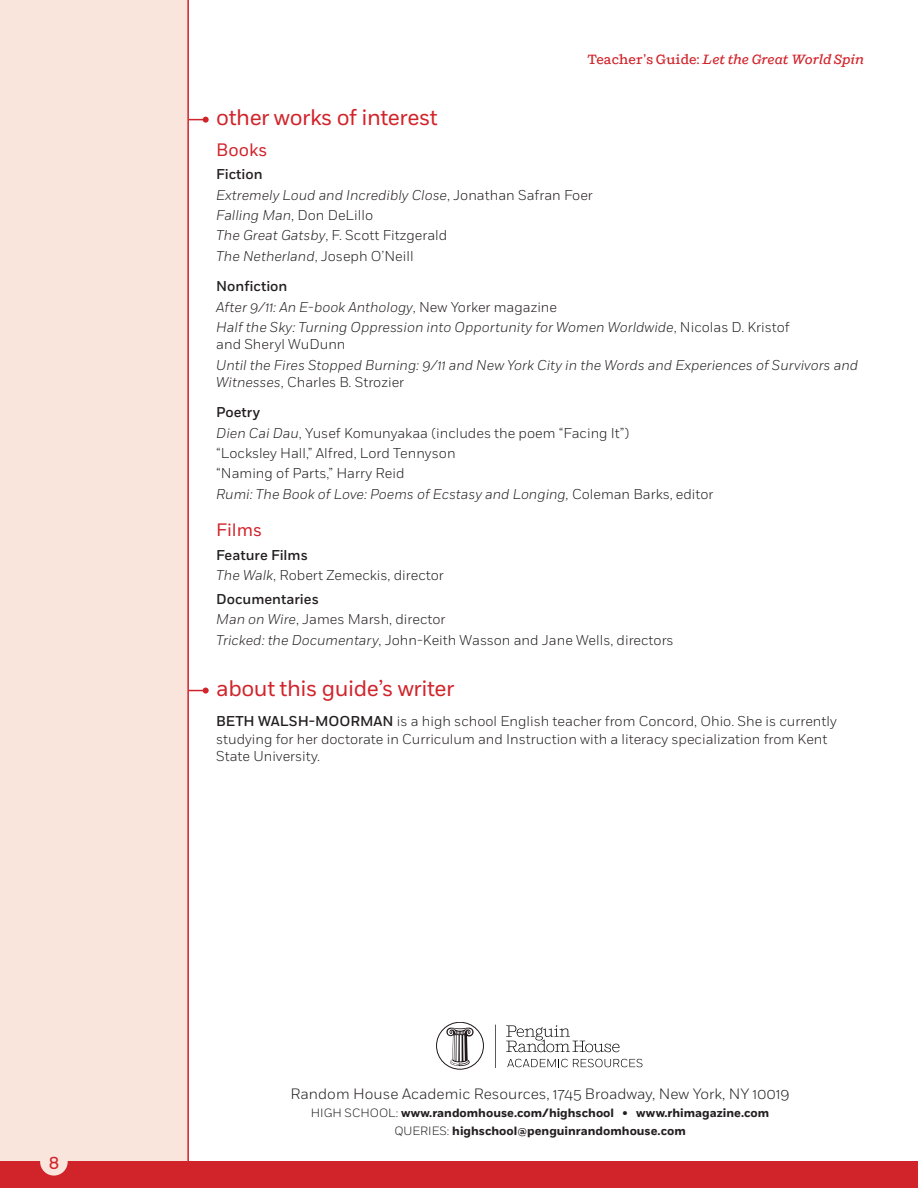
<style>
.page{position:relative;width:918px;height:1188px;background:#fff}
.page>*{position:absolute;margin:0;border:0;box-sizing:border-box;transform-origin:0 0}
.t1{font:22.5px "Fort";letter-spacing:-.02em;color:#d1232a}
.t2{font:18px "Fort";color:#d1232a}
.t3{font:18px "Akzidenz Grotesk BE";color:#d1232a}
.t4{font:300 15px "Fort";color:#231f20}
.t5{font:300 14.25px/20.4px "Fort";color:#231f20}
.t6{font:italic 300 14.25px/20.4px "Fort";color:#231f20}
.t7{font:italic 500 13.5px "Shift";color:#d1232a}
.t8{font:700 12px/18px "Fort";color:#231f20;text-align:center}
.s1{font-style:normal}
.s2{font-weight:500;font-style:normal}
.s3{font-weight:500}
.s4{font-style:italic}
.s5{font-weight:300}
</style>
<div class="page">
<hr style="left:140px;top:690px;width:66px;height:1px;background:#d1232a">
<svg style="left:203px;top:688px;width:6px;height:6px"></svg>
<hr style="left:140px;top:119px;width:66px;height:1px;background:#d1232a">
<svg style="left:203px;top:117px;width:6px;height:6px"></svg>
<div style="left:0;top:0;width:188px;height:1167px;background:#f9e5dc"></div>
<hr style="left:187px;top:0;width:2px;height:1188px;background:#d1232a">
<div style="left:0;top:1162px;width:918px;height:26px;background:#d1232a"></div>
<div style="left:40px;top:1148px;width:28px;height:28px;background:#f9e5dc;border-radius:50%"></div>
<svg style="left:495px;top:1025px;width:147px;height:43px"></svg>
<svg style="left:446px;top:1028px;width:28px;height:39px"></svg>
<div style="left:436px;top:1022px;width:48px;height:48px;border:1px solid #1f171a;border-radius:50%"></div>
<p class="t3" style="left:49px;top:1152px;width:12px">8</p>
<p class="t7" style="left:587px;top:51px;width:278px"><span class="s1">Teacher’s Guide:</span> Let the Great World Spin</p>
<h1 class="t1" style="left:216px;top:104px;width:223px">other works of interest</h1>
<p class="t2" style="left:216px;top:139px;width:53px">Books</p>
<p class="t6" style="left:216px;top:164px;width:378px"><span class="s2">Fiction<br></span>Extremely Loud and Incredibly Close<span class="s1">, Jonathan Safran Foer<br></span>Falling Man<span class="s1">, Don DeLillo<br></span>The Great Gatsby<span class="s1">, F. Scott Fitzgerald<br></span>The Netherland<span class="s1">, Joseph O’Neill</span></p>
<p class="t6" style="left:216px;top:276px;width:575px"><span class="s2">Nonfiction<br></span>After 9/11: An E-book Anthology<span class="s1">, New Yorker magazine<br></span>Half the Sky: Turning Oppression into Opportunity for Women Worldwide<span class="s1">, Nicolas D. Kristof</span></p>
<p class="t5" style="left:216px;top:334px;width:131px">and Sheryl WuDunn</p>
<p class="t6" style="left:216px;top:356px;width:643px;line-height:17.1px">Until the Fires Stopped Burning: 9/11 and New York City in the Words and Experiences of Survivors and<br>Witnesses<span class="s1">, Charles B. Strozier</span></p>
<p class="t5" style="left:216px;top:402px;width:499px"><span class="s3">Poetry<br></span><span class="s4">Dien Cai Dau</span>, Yusef Komunyakaa (includes the poem “Facing It”)<br>“Locksley Hall,” Alfred, Lord Tennyson<br>“Naming of Parts,” Harry Reid<br><span class="s4">Rumi: The Book of Love: Poems of Ecstasy and Longing,</span> Coleman Barks, editor</p>
<p class="t2" style="left:216px;top:519px;width:47px">Films</p>
<p class="t5" style="left:216px;top:545px;width:229px"><span class="s3">Feature Films<br></span><span class="s4">The Walk</span>, Robert Zemeckis, director</p>
<p class="t5" style="left:216px;top:589px;width:459px"><span class="s3">Documentaries<br></span><span class="s4">Man on Wire</span>, James Marsh, director<br><span class="s4">Tricked: the Documentary</span>, John-Keith Wasson and Jane Wells, directors</p>
<h1 class="t1" style="left:216px;top:674px;width:240px">about this guide’s writer</h1>
<p class="t5" style="left:216px;top:713px;width:622px;line-height:17.1px"><span class="s3">BETH WALSH-MOORMAN</span> is a high school English teacher from Concord, Ohio. She is currently studying for her doctorate in Curriculum and Instruction with a literacy specialization from Kent<br>State University.</p>
<p class="t4" style="left:291px;top:1085px;width:501px">Random House Academic Resources, 1745 Broadway, New York, NY 10019</p>
<p class="t8" style="left:311px;top:1105px;width:460px"><span class="s5">HIGH SCHOOL:</span> www.randomhouse.com/highschool • www.rhimagazine.com<br><span class="s5">QUERIES:</span> highschool@penguinrandomhouse.com</p>
</div>
